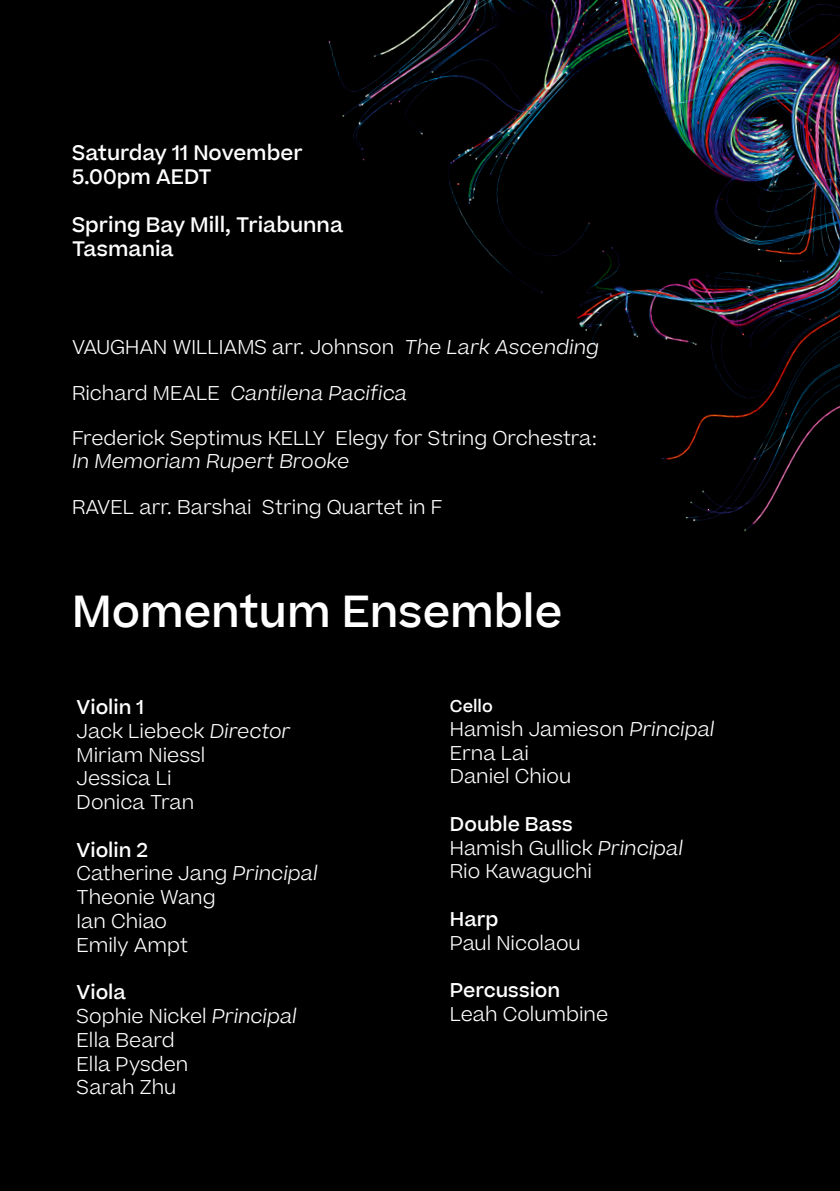
<style>
.page{position:relative;width:840px;height:1191px;background:#fff}
.page>*{position:absolute;margin:0;border:0;box-sizing:border-box;transform-origin:0 0}
.t1{font:500 42.8px "Beatrice";color:#fff}
.t2{font:500 20px/24px "Beatrice";color:#fff}
.t3{font:300 19px/23.8px "Beatrice";color:#fff}
.t4{font:italic 300 19px "Beatrice";color:#fff}
.t5{font:500 19px "Beatrice";color:#fff}
.t6{font:500 16.2px "Beatrice";color:#fff}
.s1{font-style:italic}
.s2{font-style:normal}
.s3{font-weight:500}
</style>
<div class="page">
<div style="left:0;top:0;width:839px;height:1191px;background:#000"></div>
<img style="left:328px;top:0;width:511px;height:531px">
<p class="t2" style="left:72px;top:139px;width:232px">Saturday 11 November<br>5.00pm AEDT</p>
<p class="t2" style="left:72px;top:211px;width:272px">Spring Bay Mill, Triabunna<br>Tasmania</p>
<p class="t3" style="left:72px;top:334px;width:528px">VAUGHAN WILLIAMS arr. Johnson <span class="s1">The Lark Ascending</span></p>
<p class="t4" style="left:72px;top:378px;width:336px"><span class="s2">Richard MEALE</span> Cantilena Pacifica</p>
<p class="t3" style="left:72px;top:425px;width:526px">Frederick Septimus KELLY Elegy for String Orchestra:</p>
<p class="t4" style="left:72px;top:446px;width:278px">In Memoriam Rupert Brooke</p>
<p class="t3" style="left:72px;top:493px;width:372px">RAVEL arr. Barshai String Quartet in F</p>
<h1 class="t1" style="left:72px;top:577px;width:491px">Momentum Ensemble</h1>
<p class="t3" style="left:77px;top:694px;width:215px"><span class="s3">Violin 1<br></span>Jack Liebeck <span class="s1">Director<br></span>Miriam Niessl<br>Jessica Li<br>Donica Tran</p>
<p class="t3" style="left:77px;top:836px;width:242px"><span class="s3">Violin 2<br></span>Catherine Jang <span class="s1">Principal<br></span>Theonie Wang<br>Ian Chiao<br>Emily Ampt</p>
<p class="t3" style="left:77px;top:979px;width:221px"><span class="s3">Viola<br></span>Sophie Nickel <span class="s1">Principal<br></span>Ella Beard<br>Ella Pysden<br>Sarah Zhu</p>
<p class="t6" style="left:449px;top:693px;width:44px">Cello</p>
<p class="t3" style="left:449px;top:715px;width:266px">Hamish Jamieson <span class="s1">Principal<br></span>Erna Lai<br>Daniel Chiou</p>
<p class="t3" style="left:449px;top:810px;width:234px"><span class="s3">Double Bass<br></span>Hamish Gullick <span class="s1">Principal<br></span>Rio Kawaguchi</p>
<p class="t5" style="left:449px;top:904px;width:50px">Harp</p>
<p class="t3" style="left:449px;top:929px;width:132px">Paul Nicolaou</p>
<p class="t5" style="left:449px;top:975px;width:112px">Percussion</p>
<p class="t3" style="left:449px;top:1000px;width:160px">Leah Columbine</p>
</div>
